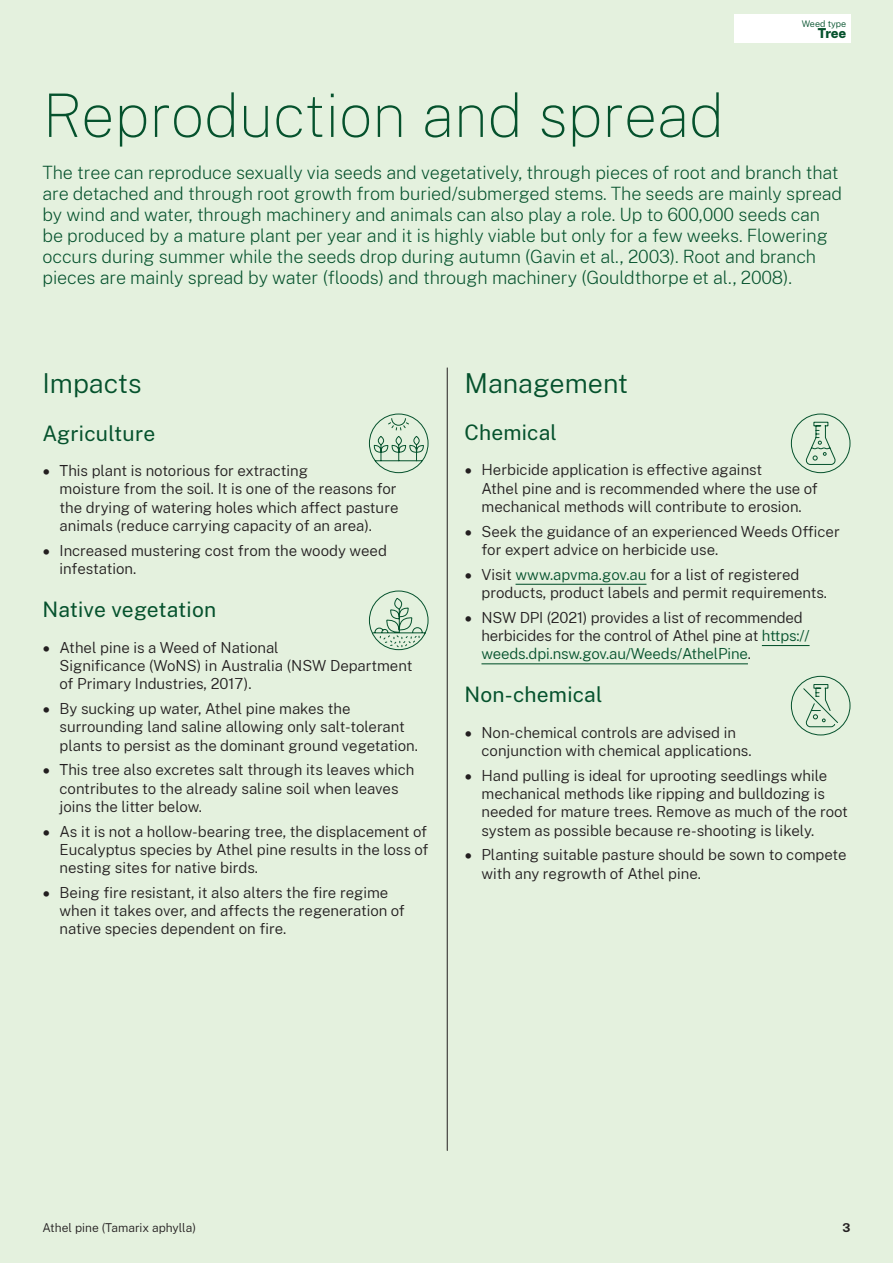
<style>
.page{position:relative;width:893px;height:1263px;background:#e4f1de}
.page>*{position:absolute;margin:0;border:0;box-sizing:border-box;transform-origin:0 0}
.H1{font:100 60px "Public Sans";color:#05522d}
.H2{font:300 27px "Public Sans";color:#05522d}
.H3{font:21px "Public Sans";letter-spacing:.01em;color:#05522d}
.Intro{font:200 18px/21px "Public Sans";letter-spacing:-.005em;color:#05522d}
.t1{font:300 15px/18.3px "Public Sans";color:#231f20}
.Body{font:800 13.5px "Public Sans";color:#05522d}
.t2{font:300 12px "Public Sans";color:#231f20}
.t3{font:700 12px "Public Sans";color:#231f20}
.Small_Print{font:300 9px "Public Sans";color:#05522d}
.s1{font-family:"Nunito Sans"}
.s2{color:#05522d}
</style>
<div class="page">
<hr style="left:447px;top:368px;width:1px;height:782px;background:#231f20">
<svg style="left:368px;top:413px;width:61px;height:61px"></svg>
<svg style="left:368px;top:590px;width:61px;height:60px"></svg>
<hr style="left:516px;top:584px;width:130px;height:1px;background:#05522d">
<hr style="left:762px;top:645px;width:48px;height:1px;background:#05522d">
<hr style="left:481px;top:663px;width:267px;height:1px;background:#05522d">
<svg style="left:790px;top:413px;width:61px;height:61px"></svg>
<svg style="left:790px;top:675px;width:61px;height:61px"></svg>
<div style="left:733px;top:14px;width:117px;height:29px;background:#fff"></div>
<p class="Small_Print" style="left:802px;top:17px;width:46px">Weed type</p>
<p class="Body" style="left:818px;top:23px;width:30px">Tree</p>
<h1 class="H1" style="left:43px;top:75px;width:683px">Reproduction and spread</h1>
<p class="Intro" style="left:43px;top:161px;width:801px">The tree can reproduce sexually via seeds and vegetatively, through pieces of root and branch that are detached and through root growth from buried/submerged stems. The seeds are mainly spread by wind and water, through machinery and animals can also play a role. Up to 600,000 seeds can be produced by a mature plant per year and it is highly viable but only for a few weeks. Flowering occurs during summer while the seeds drop during autumn (Gavin et al., 2003). Root and branch pieces are mainly spread by water (floods) and through machinery (Gouldthorpe et al., 2008).</p>
<h2 class="H2" style="left:43px;top:364px;width:100px">Impacts</h2>
<h3 class="H3" style="left:43px;top:418px;width:114px">Agriculture</h3>
<p class="t1" style="left:60px;top:461px;width:340px;text-indent:-17px"><span class="s1">•</span> This plant is notorious for extracting<br>moisture from the soil. It is one of the reasons for the drying of watering holes which affect pasture animals (reduce carrying capacity of an area).</p>
<p class="t1" style="left:60px;top:540px;width:329px;text-indent:-17px"><span class="s1">•</span> Increased mustering cost from the woody weed infestation.</p>
<h3 class="H3" style="left:43px;top:595px;width:175px">Native vegetation</h3>
<p class="t1" style="left:60px;top:637px;width:354px;text-indent:-17px"><span class="s1">•</span> Athel pine is a Weed of National<br>Significance (WoNS) in Australia (NSW Department of Primary Industries, 2017).</p>
<p class="t1" style="left:60px;top:699px;width:360px;text-indent:-17px"><span class="s1">•</span> By sucking up water, Athel pine makes the surrounding land saline allowing only salt-tolerant plants to persist as the dominant ground vegetation.</p>
<p class="t1" style="left:60px;top:760px;width:356px;text-indent:-17px"><span class="s1">•</span> This tree also excretes salt through its leaves which contributes to the already saline soil when leaves joins the litter below.</p>
<p class="t1" style="left:60px;top:821px;width:370px;text-align:justify;text-indent:-17px"><span class="s1">•</span> As it is not a hollow-bearing tree, the displacement of Eucalyptus species by Athel pine results in the loss of nesting sites for native birds.</p>
<p class="t1" style="left:60px;top:883px;width:347px;text-indent:-17px"><span class="s1">•</span> Being fire resistant, it also alters the fire regime when it takes over, and affects the regeneration of native species dependent on fire.</p>
<h2 class="H2" style="left:464px;top:364px;width:165px">Management</h2>
<h3 class="H3" style="left:464px;top:418px;width:94px">Chemical</h3>
<p class="t1" style="left:481px;top:460px;width:338px;text-indent:-17px"><span class="s1">•</span> Herbicide application is effective against<br>Athel pine and is recommended where the use of mechanical methods will contribute to erosion.</p>
<p class="t1" style="left:481px;top:521px;width:360px;text-indent:-17px"><span class="s1">•</span> Seek the guidance of an experienced Weeds Officer for expert advice on herbicide use.</p>
<p class="t1" style="left:481px;top:564px;width:347px;text-indent:-17px"><span class="s1">•</span> Visit <span class="s2">www.apvma.gov.au</span> for a list of registered products, product labels and permit requirements.</p>
<p class="t1" style="left:481px;top:607px;width:330px;text-indent:-17px"><span class="s1">•</span> NSW DPI (2021) provides a list of recommended herbicides for the control of Athel pine at <span class="s2">https:// weeds.dpi.nsw.gov.au/Weeds/AthelPine</span>.</p>
<h3 class="H3" style="left:464px;top:680px;width:139px">Non-chemical</h3>
<p class="t1" style="left:481px;top:722px;width:272px;text-indent:-17px"><span class="s1">•</span> Non-chemical controls are advised in conjunction with chemical applications.</p>
<p class="t1" style="left:481px;top:765px;width:368px;text-indent:-17px"><span class="s1">•</span> Hand pulling is ideal for uprooting seedlings while mechanical methods like ripping and bulldozing is needed for mature trees. Remove as much of the root system as possible because re-shooting is likely.</p>
<p class="t1" style="left:481px;top:845px;width:367px;text-indent:-17px"><span class="s1">•</span> Planting suitable pasture should be sown to compete with any regrowth of Athel pine.</p>
<p class="t2" style="left:43px;top:1219px;width:155px">Athel pine (Tamarix aphylla)</p>
<p class="t3" style="left:842px;top:1219px;width:9px">3</p>
</div>
